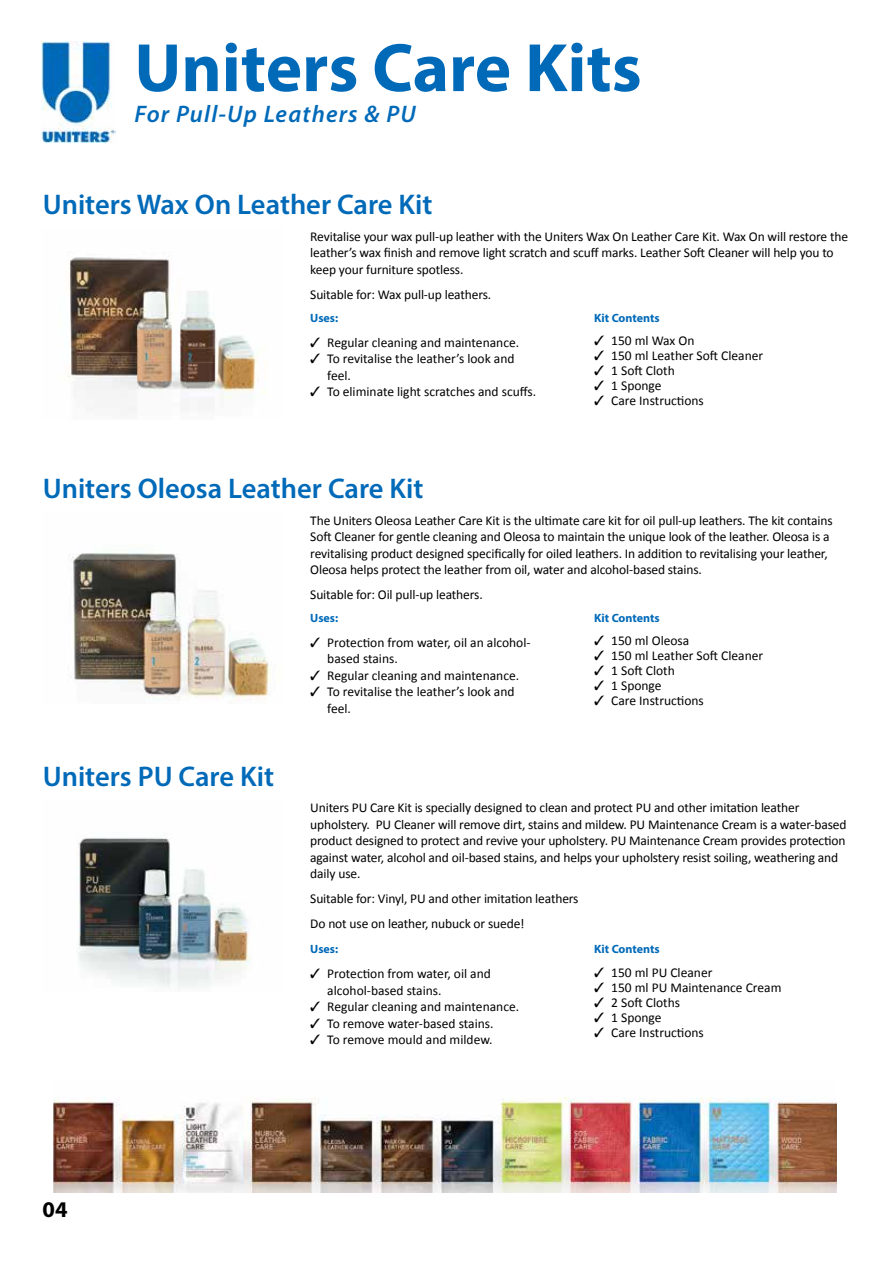
<style>
.page{position:relative;width:893px;height:1263px;background:#fff}
.page>*{position:absolute;margin:0;border:0;box-sizing:border-box;transform-origin:0 0}
.t1{font:700 69px "Myriad Pro";color:#006ab9}
.t2{font:600 28.5px "Myriad Pro";color:#006ab9}
.t3{font:italic 600 24px "Myriad Pro";letter-spacing:.05em;color:#006ab9}
.t4{font:700 22.5px "Myriad Pro";color:#000}
.t5{font:13.5px/16.5px "Calibri";letter-spacing:-.01em;color:#000}
.t6{font:700 12px "Myriad Pro";color:#006ab9}
</style>
<div class="page">
<img style="left:53px;top:1097px;width:784px;height:95px">
<img style="left:42px;top:41px;width:73px;height:101px">
<img style="left:68px;top:254px;width:198px;height:157px">
<img style="left:68px;top:553px;width:203px;height:148px">
<img style="left:78px;top:837px;width:172px;height:151px">
<h1 class="t1" style="left:134px;top:23px;width:509px">Uniters Care Kits</h1>
<h3 class="t3" style="left:134px;top:98px;width:283px">For Pull-Up Leathers &amp; PU</h3>
<h2 class="t2" style="left:43px;top:186px;width:391px">Uniters Wax On Leather Care Kit</h2>
<p class="t5" style="left:310px;top:227px;width:539px">Revitalise your wax pull-up leather with the Uniters Wax On Leather Care Kit. Wax On will restore the leather’s wax finish and remove light scratch and scuff marks. Leather Soft Cleaner will help you to keep your furniture spotless.</p>
<p class="t5" style="left:310px;top:285px;width:183px">Suitable for: Wax pull-up leathers.</p>
<p class="t6" style="left:310px;top:310px;width:29px">Uses:</p>
<p class="t5" style="left:310px;top:333px;width:210px">✓ Regular cleaning and maintenance.</p>
<p class="t5" style="left:327px;top:350px;width:189px;text-indent:-17px">✓ To revitalise the leather’s look and feel.</p>
<p class="t5" style="left:310px;top:383px;width:227px">✓ To eliminate light scratches and scuffs.</p>
<p class="t6" style="left:594px;top:310px;width:67px">Kit Contents</p>
<p class="t5" style="left:594px;top:332px;width:102px">✓ 150 ml Wax On</p>
<p class="t5" style="left:594px;top:347px;width:171px">✓ 150 ml Leather Soft Cleaner</p>
<p class="t5" style="left:594px;top:362px;width:82px">✓ 1 Soft Cloth</p>
<p class="t5" style="left:594px;top:377px;width:69px">✓ 1 Sponge</p>
<p class="t5" style="left:594px;top:392px;width:111px">✓ Care Instructions</p>
<h2 class="t2" style="left:43px;top:470px;width:382px">Uniters Oleosa Leather Care Kit</h2>
<p class="t5" style="left:310px;top:511px;width:524px">The Uniters Oleosa Leather Care Kit is the ultimate care kit for oil pull-up leathers. The kit contains Soft Cleaner for gentle cleaning and Oleosa to maintain the unique look of the leather. Oleosa is a revitalising product designed specifically for oiled leathers. In addition to revitalising your leather, Oleosa helps protect the leather from oil, water and alcohol-based stains.</p>
<p class="t5" style="left:310px;top:586px;width:174px">Suitable for: Oil pull-up leathers.</p>
<p class="t6" style="left:310px;top:610px;width:29px">Uses:</p>
<p class="t5" style="left:327px;top:634px;width:205px;text-indent:-17px">✓ Protection from water, oil an alcohol&shy;based stains.</p>
<p class="t5" style="left:310px;top:667px;width:210px">✓ Regular cleaning and maintenance.</p>
<p class="t5" style="left:327px;top:683px;width:189px;text-indent:-17px">✓ To revitalise the leather’s look and feel.</p>
<p class="t6" style="left:594px;top:610px;width:67px">Kit Contents</p>
<p class="t5" style="left:594px;top:632px;width:97px">✓ 150 ml Oleosa</p>
<p class="t5" style="left:594px;top:647px;width:171px">✓ 150 ml Leather Soft Cleaner</p>
<p class="t5" style="left:594px;top:662px;width:82px">✓ 1 Soft Cloth</p>
<p class="t5" style="left:594px;top:677px;width:69px">✓ 1 Sponge</p>
<p class="t5" style="left:594px;top:692px;width:111px">✓ Care Instructions</p>
<h2 class="t2" style="left:43px;top:758px;width:233px">Uniters PU Care Kit</h2>
<p class="t5" style="left:310px;top:799px;width:538px">Uniters PU Care Kit is specially designed to clean and protect PU and other imitation leather upholstery. PU Cleaner will remove dirt, stains and mildew. PU Maintenance Cream is a water-based product designed to protect and revive your upholstery. PU Maintenance Cream provides protection against water, alcohol and oil-based stains, and helps your upholstery resist soiling, weathering and daily use.</p>
<p class="t5" style="left:310px;top:886px;width:270px;line-height:25px">Suitable for: Vinyl, PU and other imitation leathers<br>Do not use on leather, nubuck or suede!</p>
<p class="t6" style="left:310px;top:941px;width:29px">Uses:</p>
<p class="t5" style="left:327px;top:965px;width:165px;text-indent:-17px">✓ Protection from water, oil and alcohol-based stains.</p>
<p class="t5" style="left:310px;top:998px;width:210px">✓ Regular cleaning and maintenance.</p>
<p class="t5" style="left:310px;top:1014px;width:185px">✓ To remove water-based stains.</p>
<p class="t5" style="left:310px;top:1031px;width:184px">✓ To remove mould and mildew.</p>
<p class="t6" style="left:594px;top:941px;width:67px">Kit Contents</p>
<p class="t5" style="left:594px;top:963px;width:120px">✓ 150 ml PU Cleaner</p>
<p class="t5" style="left:594px;top:978px;width:189px">✓ 150 ml PU Maintenance Cream</p>
<p class="t5" style="left:594px;top:993px;width:87px">✓ 2 Soft Cloths</p>
<p class="t5" style="left:594px;top:1008px;width:69px">✓ 1 Sponge</p>
<p class="t5" style="left:594px;top:1023px;width:111px">✓ Care Instructions</p>
<h3 class="t4" style="left:43px;top:1195px;width:26px">04</h3>
</div>
